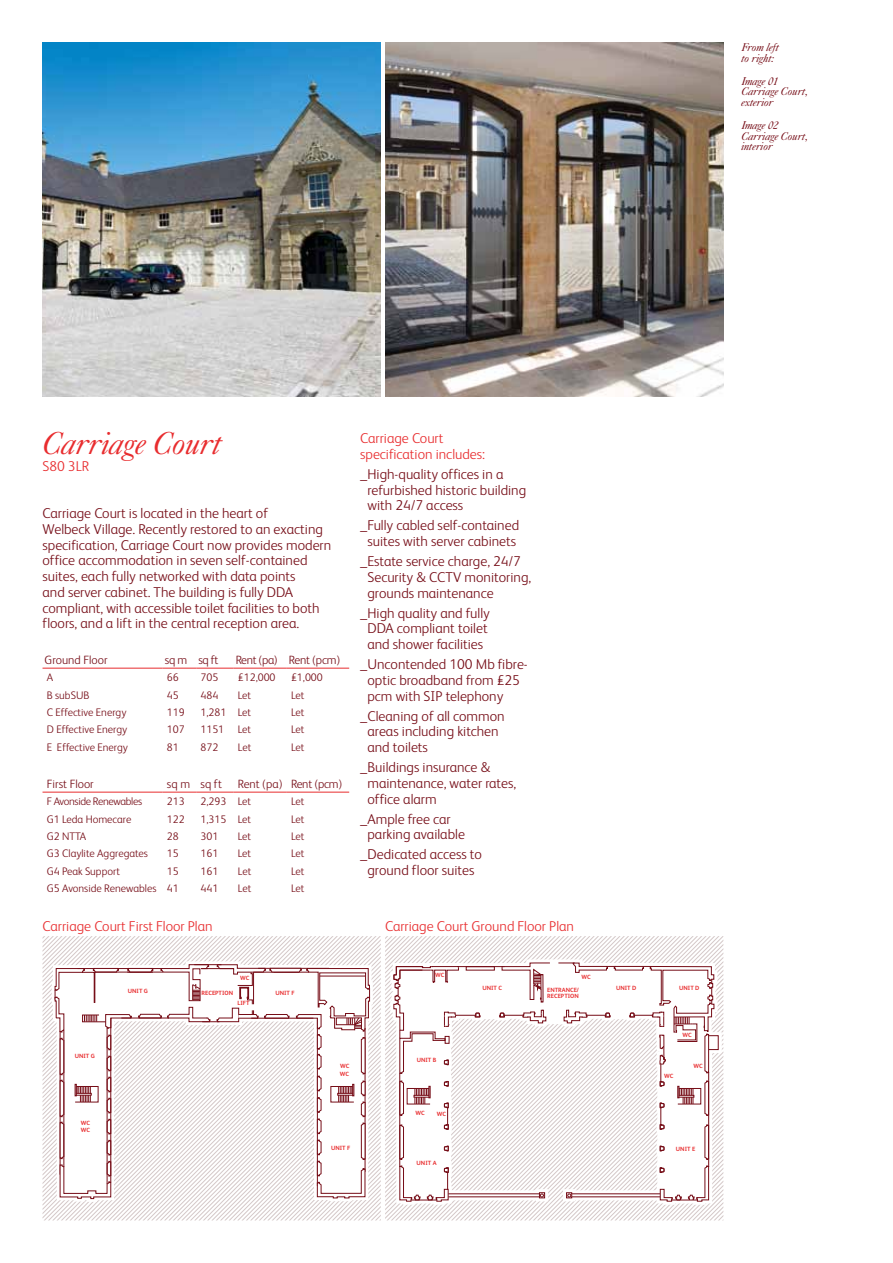
<style>
.page{position:relative;width:893px;height:1263px;background:#fff}
.page>*{position:absolute;margin:0;border:0;box-sizing:border-box;transform-origin:0 0}
.t1{font:italic 31.5px "Caslon 540 BT";color:#e82c2e}
.t2{font:300 14.25px/15.8px "FS Albert";color:#760d17}
.t3{font:300 14.25px/15.8px "FS Albert";color:#e82c2e}
.t4{font:300 12px "FS Albert";color:#760d17}
.t5{font:300 12px "FS Albert";letter-spacing:-.03em;color:#760d17}
.t6{font:300 12px "FS Albert";letter-spacing:-.02em;color:#760d17}
.t7{font:italic 11.25px/10.5px "Caslon 540 BT";color:#760d17}
.t8{font:300 10.95px "FS Albert";color:#760d17}
.t9{font:300 10.95px "FS Albert";letter-spacing:-.03em;color:#760d17}
.t10{font:700 6.15px/6.1px "FS Albert";color:#e82c2e}
</style>
<div class="page">
<svg style="left:43px;top:936px;width:680px;height:284px"></svg>
<img style="left:43px;top:43px;width:338px;height:353px">
<img style="left:385px;top:43px;width:338px;height:353px">
<hr style="left:43px;top:668px;width:120px;height:1px;background:#e82c2e">
<hr style="left:163px;top:668px;width:33px;height:1px;background:#e82c2e">
<hr style="left:196px;top:668px;width:38px;height:1px;background:#e82c2e">
<hr style="left:234px;top:668px;width:53px;height:1px;background:#e82c2e">
<hr style="left:287px;top:668px;width:62px;height:1px;background:#e82c2e">
<hr style="left:43px;top:792px;width:120px;height:1px;background:#e82c2e">
<hr style="left:163px;top:792px;width:33px;height:1px;background:#e82c2e">
<hr style="left:196px;top:792px;width:38px;height:1px;background:#e82c2e">
<hr style="left:234px;top:792px;width:53px;height:1px;background:#e82c2e">
<hr style="left:287px;top:792px;width:62px;height:1px;background:#e82c2e">
<p class="t7" style="left:741px;top:42px;width:39px">From left to right:</p>
<p class="t7" style="left:741px;top:76px;width:68px">Image 01<br>Carriage Court, exterior</p>
<p class="t7" style="left:741px;top:120px;width:68px">Image 02<br>Carriage Court, interior</p>
<h1 class="t1" style="left:43px;top:424px;width:181px">Carriage Court</h1>
<p class="t3" style="left:43px;top:458px;width:48px">S80 3LR</p>
<p class="t2" style="left:43px;top:505px;width:290px">Carriage Court is located in the heart of<br>Welbeck Village. Recently restored to an exacting specification, Carriage Court now provides modern office accommodation in seven self-contained suites, each fully networked with data points<br>and server cabinet. The building is fully DDA compliant, with accessible toilet facilities to both floors, and a lift in the central reception area.</p>
<p class="t3" style="left:360px;top:430px;width:126px">Carriage Court specification includes:</p>
<p class="t2" style="left:367px;top:466px;width:160px;text-indent:-7px">_High-quality offices in a refurbished historic building with 24/7 access</p>
<p class="t2" style="left:360px;top:517px;width:161px;text-align:center">_Fully cabled self-contained suites with server cabinets</p>
<p class="t2" style="left:367px;top:553px;width:165px;text-indent:-7px">_Estate service charge, 24/7<br>Security &amp; CCTV monitoring, grounds maintenance</p>
<p class="t2" style="left:360px;top:605px;width:131px;text-align:center">_High quality and fully<br>DDA compliant toilet and shower facilities</p>
<p class="t2" style="left:367px;top:656px;width:162px;text-indent:-7px">_Uncontended 100 Mb fibre&shy;optic broadband from £25 pcm with SIP telephony</p>
<p class="t2" style="left:367px;top:708px;width:139px;text-indent:-7px">_Cleaning of all common areas including kitchen and toilets</p>
<p class="t2" style="left:367px;top:759px;width:150px;text-indent:-7px">_Buildings insurance &amp; maintenance, water rates, office alarm</p>
<p class="t2" style="left:367px;top:811px;width:99px;text-indent:-7px">_Ample free car parking available</p>
<p class="t2" style="left:360px;top:846px;width:123px;text-align:center">_Dedicated access to ground floor suites</p>
<p class="t4" style="left:45px;top:653px;width:64px">Ground Floor</p>
<p class="t4" style="left:165px;top:653px;width:55px">sq m sq ft</p>
<p class="t5" style="left:236px;top:653px;width:106px">Rent (pa) Rent (pcm)</p>
<p class="t8" style="left:47px;top:671px;width:8px">A</p>
<p class="t8" style="left:167px;top:671px;width:13px">66</p>
<p class="t8" style="left:200px;top:671px;width:19px">705</p>
<p class="t8" style="left:238px;top:671px;width:39px">£12,000</p>
<p class="t8" style="left:291px;top:671px;width:33px">£1,000</p>
<p class="t8" style="left:47px;top:688px;width:44px">B subSUB</p>
<p class="t8" style="left:167px;top:688px;width:13px">45</p>
<p class="t8" style="left:200px;top:688px;width:19px">484</p>
<p class="t8" style="left:238px;top:688px;width:15px">Let</p>
<p class="t8" style="left:291px;top:688px;width:15px">Let</p>
<p class="t8" style="left:47px;top:706px;width:81px">C Effective Energy</p>
<p class="t8" style="left:167px;top:706px;width:19px">119</p>
<p class="t8" style="left:201px;top:706px;width:52px">1,281 Let</p>
<p class="t8" style="left:291px;top:706px;width:15px">Let</p>
<p class="t8" style="left:47px;top:723px;width:82px">D Effective Energy</p>
<p class="t8" style="left:167px;top:723px;width:19px">107</p>
<p class="t8" style="left:201px;top:723px;width:25px">1151</p>
<p class="t8" style="left:238px;top:723px;width:15px">Let</p>
<p class="t8" style="left:291px;top:723px;width:15px">Let</p>
<p class="t8" style="left:47px;top:741px;width:83px">E Effective Energy</p>
<p class="t8" style="left:167px;top:741px;width:13px">81</p>
<p class="t8" style="left:201px;top:741px;width:19px">872</p>
<p class="t8" style="left:238px;top:741px;width:15px">Let</p>
<p class="t8" style="left:291px;top:741px;width:15px">Let</p>
<p class="t4" style="left:47px;top:776px;width:49px">First Floor</p>
<p class="t4" style="left:167px;top:776px;width:57px">sq m sq ft</p>
<p class="t6" style="left:238px;top:776px;width:106px">Rent (pa) Rent (pcm)</p>
<p class="t9" style="left:47px;top:795px;width:97px">F Avonside Renewables</p>
<p class="t8" style="left:167px;top:795px;width:19px">213</p>
<p class="t8" style="left:200px;top:795px;width:52px">2,293 Let</p>
<p class="t8" style="left:291px;top:795px;width:15px">Let</p>
<p class="t8" style="left:47px;top:812px;width:86px">G1 Leda Homecare</p>
<p class="t8" style="left:167px;top:812px;width:19px">122</p>
<p class="t8" style="left:200px;top:812px;width:52px">1,315 Let</p>
<p class="t8" style="left:291px;top:812px;width:15px">Let</p>
<p class="t8" style="left:47px;top:830px;width:41px">G2 NTTA</p>
<p class="t8" style="left:167px;top:830px;width:13px">28</p>
<p class="t8" style="left:201px;top:830px;width:19px">301</p>
<p class="t8" style="left:238px;top:830px;width:15px">Let</p>
<p class="t8" style="left:291px;top:830px;width:15px">Let</p>
<p class="t8" style="left:47px;top:847px;width:103px">G3 Claylite Aggregates</p>
<p class="t8" style="left:167px;top:847px;width:13px">15</p>
<p class="t8" style="left:201px;top:847px;width:19px">161</p>
<p class="t8" style="left:238px;top:847px;width:15px">Let</p>
<p class="t8" style="left:291px;top:847px;width:15px">Let</p>
<p class="t8" style="left:47px;top:865px;width:75px">G4 Peak Support</p>
<p class="t8" style="left:167px;top:865px;width:13px">15</p>
<p class="t8" style="left:201px;top:865px;width:19px">161</p>
<p class="t8" style="left:238px;top:865px;width:15px">Let</p>
<p class="t8" style="left:291px;top:865px;width:15px">Let</p>
<p class="t8" style="left:47px;top:882px;width:133px">G5 Avonside Renewables 41</p>
<p class="t8" style="left:201px;top:882px;width:19px">441</p>
<p class="t8" style="left:238px;top:882px;width:15px">Let</p>
<p class="t8" style="left:291px;top:882px;width:15px">Let</p>
<p class="t3" style="left:43px;top:918px;width:172px">Carriage Court First Floor Plan</p>
<p class="t3" style="left:385px;top:918px;width:190px">Carriage Court Ground Floor Plan</p>
<p class="t10" style="left:75px;top:1052px;width:22px">UNIT G</p>
<p class="t10" style="left:81px;top:1119px;width:11px">WC</p>
<p class="t10" style="left:81px;top:1127px;width:11px">WC</p>
<p class="t10" style="left:128px;top:988px;width:22px">UNIT G</p>
<p class="t10" style="left:240px;top:975px;width:11px">WC</p>
<p class="t10" style="left:237px;top:1000px;width:14px">LIFT</p>
<p class="t10" style="left:202px;top:990px;width:33px">RECEPTION</p>
<p class="t10" style="left:275px;top:990px;width:21px">UNIT F</p>
<p class="t10" style="left:340px;top:1063px;width:11px">WC</p>
<p class="t10" style="left:340px;top:1071px;width:11px">WC</p>
<p class="t10" style="left:331px;top:1145px;width:21px">UNIT F</p>
<p class="t10" style="left:435px;top:972px;width:11px">WC</p>
<p class="t10" style="left:417px;top:1056px;width:21px">UNIT B</p>
<p class="t10" style="left:415px;top:1110px;width:11px">WC</p>
<p class="t10" style="left:437px;top:1110px;width:11px">WC</p>
<p class="t10" style="left:417px;top:1159px;width:21px">UNIT A</p>
<p class="t10" style="left:581px;top:974px;width:11px">WC</p>
<p class="t10" style="left:482px;top:985px;width:21px">UNIT C</p>
<p class="t10" style="left:616px;top:985px;width:22px">UNIT D</p>
<p class="t10" style="left:679px;top:985px;width:22px">UNIT D</p>
<p class="t10" style="left:547px;top:987px;width:33px">ENTRANCE/<br>RECEPTION</p>
<p class="t10" style="left:683px;top:1032px;width:11px">WC</p>
<p class="t10" style="left:664px;top:1073px;width:11px">WC</p>
<p class="t10" style="left:694px;top:1062px;width:11px">WC</p>
<p class="t10" style="left:676px;top:1145px;width:21px">UNIT E</p>
</div>
